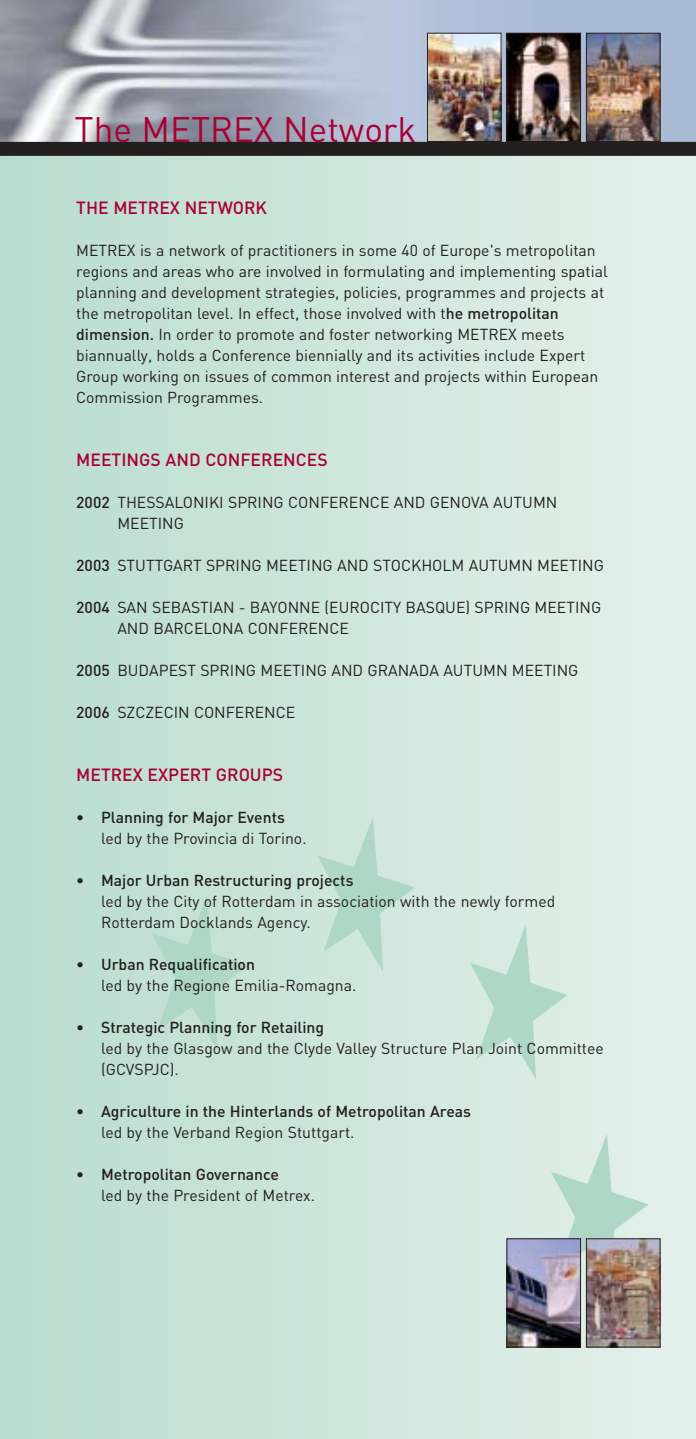
<style>
.page{position:relative;width:696px;height:1439px;background:#fff}
.page>*{position:absolute;margin:0;border:0;box-sizing:border-box;transform-origin:0 0}
.t1{font:35px "DIN";color:#a90035}
.t2{font:500 17.5px "DIN";color:#a90035}
.t3{font:15.75px/21px "DIN";color:#231f1f}
.t4{font:500 15.75px "DIN";color:#231f1f}
.s1{font-weight:500}
</style>
<div class="page">
<img style="left:0;top:0;width:695px;height:142px">
<div style="left:0;top:144px;width:19px;height:1294px;background:#badcd0"></div>
<div style="left:12px;top:144px;width:24px;height:1294px;background:#bbdcd0"></div>
<div style="left:29px;top:144px;width:24px;height:1294px;background:#bdded2"></div>
<div style="left:46px;top:144px;width:24px;height:1294px;background:#beded2"></div>
<div style="left:63px;top:144px;width:24px;height:1294px;background:#beded3"></div>
<div style="left:80px;top:144px;width:24px;height:1294px;background:#bedfd3"></div>
<div style="left:97px;top:144px;width:24px;height:1294px;background:#c0dfd4"></div>
<div style="left:114px;top:144px;width:24px;height:1294px;background:#c1e0d4"></div>
<div style="left:131px;top:144px;width:24px;height:1294px;background:#c2e0d5"></div>
<div style="left:148px;top:144px;width:24px;height:1294px;background:#c3e0d6"></div>
<div style="left:165px;top:144px;width:24px;height:1294px;background:#c5e2d7"></div>
<div style="left:182px;top:144px;width:24px;height:1294px;background:#c6e2d7"></div>
<div style="left:199px;top:144px;width:24px;height:1294px;background:#c7e2d7"></div>
<div style="left:216px;top:144px;width:24px;height:1294px;background:#c7e3d8"></div>
<div style="left:233px;top:144px;width:24px;height:1294px;background:#c8e3d8"></div>
<div style="left:250px;top:144px;width:24px;height:1294px;background:#c8e4d8"></div>
<div style="left:267px;top:144px;width:24px;height:1294px;background:#cae4da"></div>
<div style="left:284px;top:144px;width:24px;height:1294px;background:#cbe4db"></div>
<div style="left:301px;top:144px;width:24px;height:1294px;background:#cde6dc"></div>
<div style="left:318px;top:144px;width:24px;height:1294px;background:#cee6dc"></div>
<div style="left:335px;top:144px;width:24px;height:1294px;background:#cfe6dd"></div>
<div style="left:352px;top:144px;width:24px;height:1294px;background:#d0e7de"></div>
<div style="left:369px;top:144px;width:24px;height:1294px;background:#d1e7df"></div>
<div style="left:386px;top:144px;width:24px;height:1294px;background:#d2e8df"></div>
<div style="left:403px;top:144px;width:24px;height:1294px;background:#d2e8e0"></div>
<div style="left:420px;top:144px;width:24px;height:1294px;background:#d3e8e0"></div>
<div style="left:437px;top:144px;width:24px;height:1294px;background:#d5eae2"></div>
<div style="left:454px;top:144px;width:24px;height:1294px;background:#d6eae2"></div>
<div style="left:471px;top:144px;width:24px;height:1294px;background:#d7ebe3"></div>
<div style="left:488px;top:144px;width:24px;height:1294px;background:#d7ebe4"></div>
<div style="left:505px;top:144px;width:24px;height:1294px;background:#d8ebe4"></div>
<div style="left:522px;top:144px;width:24px;height:1294px;background:#daece4"></div>
<div style="left:539px;top:144px;width:24px;height:1294px;background:#dbece5"></div>
<div style="left:556px;top:144px;width:24px;height:1294px;background:#dcede6"></div>
<div style="left:573px;top:144px;width:24px;height:1294px;background:#deeee7"></div>
<div style="left:590px;top:144px;width:24px;height:1294px;background:#dfeee8"></div>
<div style="left:607px;top:144px;width:24px;height:1294px;background:#e0eee9"></div>
<div style="left:624px;top:144px;width:24px;height:1294px;background:#e0efe9"></div>
<div style="left:641px;top:144px;width:24px;height:1294px;background:#e2efea"></div>
<div style="left:658px;top:144px;width:24px;height:1294px;background:#e3efea"></div>
<div style="left:675px;top:144px;width:20px;height:1294px;background:#e4f0eb"></div>
<svg style="left:317px;top:818px;width:97px;height:153px"></svg>
<svg style="left:470px;top:925px;width:97px;height:154px"></svg>
<svg style="left:551px;top:1134px;width:97px;height:154px"></svg>
<svg style="left:152px;top:896px;width:97px;height:152px"></svg>
<div style="left:0;top:142px;width:695px;height:14px;background:#231f1f"></div>
<svg style="left:0;top:121px;width:1px;height:35px"></svg>
<img style="left:429px;top:35px;width:70px;height:105px">
<div style="left:427px;top:33px;width:74px;height:109px;border:1px solid #231f1f"></div>
<img style="left:587px;top:35px;width:71px;height:105px">
<div style="left:585px;top:33px;width:75px;height:109px;border:1px solid #231f1f"></div>
<img style="left:508px;top:35px;width:70px;height:105px">
<div style="left:506px;top:33px;width:74px;height:109px;border:1px solid #231f1f"></div>
<img style="left:508px;top:1240px;width:70px;height:105px">
<div style="left:506px;top:1238px;width:74px;height:109px;border:1px solid #231f1f"></div>
<img style="left:587px;top:1240px;width:71px;height:105px">
<div style="left:585px;top:1238px;width:75px;height:109px;border:1px solid #231f1f"></div>
<h1 class="t1" style="left:74px;top:117px;width:343px">The METREX Network</h1>
<p class="t2" style="left:76px;top:201px;width:192px">THE METREX NETWORK</p>
<p class="t3" style="left:76px;top:241px;width:532px">METREX is a network of practitioners in some 40 of Europe's metropolitan regions and areas who are involved in formulating and implementing spatial planning and development strategies, policies, programmes and projects at the metropolitan level. In effect, those involved with t<span class="s1">he metropolitan dimension.</span> In order to promote and foster networking METREX meets biannually, holds a Conference biennially and its activities include Expert Group working on issues of common interest and projects within European Commission Programmes.</p>
<p class="t2" style="left:76px;top:453px;width:253px">MEETINGS AND CONFERENCES</p>
<p class="t3" style="left:117px;top:493px;width:441px;text-indent:-41px"><span class="s1">2002</span> THESSALONIKI SPRING CONFERENCE AND GENOVA AUTUMN<br>MEETING</p>
<p class="t3" style="left:76px;top:556px;width:529px"><span class="s1">2003</span> STUTTGART SPRING MEETING AND STOCKHOLM AUTUMN MEETING</p>
<p class="t3" style="left:117px;top:598px;width:485px;text-indent:-41px"><span class="s1">2004</span> SAN SEBASTIAN - BAYONNE (EUROCITY BASQUE) SPRING MEETING<br>AND BARCELONA CONFERENCE</p>
<p class="t3" style="left:76px;top:661px;width:503px"><span class="s1">2005</span> BUDAPEST SPRING MEETING AND GRANADA AUTUMN MEETING</p>
<p class="t3" style="left:76px;top:703px;width:220px"><span class="s1">2006</span> SZCZECIN CONFERENCE</p>
<p class="t2" style="left:76px;top:768px;width:208px">METREX EXPERT GROUPS</p>
<p class="t4" style="left:76px;top:811px;width:210px">• Planning for Major Events</p>
<p class="t3" style="left:101px;top:829px;width:207px">led by the Provincia di Torino.</p>
<p class="t4" style="left:76px;top:874px;width:279px">• Major Urban Restructuring projects</p>
<p class="t3" style="left:101px;top:892px;width:455px">led by the City of Rotterdam in association with the newly formed<br>Rotterdam Docklands Agency.</p>
<p class="t4" style="left:76px;top:958px;width:180px">• Urban Requalification</p>
<p class="t3" style="left:101px;top:976px;width:256px">led by the Regione Emilia-Romagna.</p>
<p class="t4" style="left:76px;top:1021px;width:249px">• Strategic Planning for Retailing</p>
<p class="t3" style="left:101px;top:1039px;width:504px">led by the Glasgow and the Clyde Valley Structure Plan Joint Committee (GCVSPJC).</p>
<p class="t4" style="left:76px;top:1105px;width:396px">• Agriculture in the Hinterlands of Metropolitan Areas</p>
<p class="t3" style="left:101px;top:1123px;width:255px">led by the Verband Region Stuttgart.</p>
<p class="t4" style="left:76px;top:1168px;width:204px">• Metropolitan Governance</p>
<p class="t3" style="left:101px;top:1186px;width:215px">led by the President of Metrex.</p>
</div>
